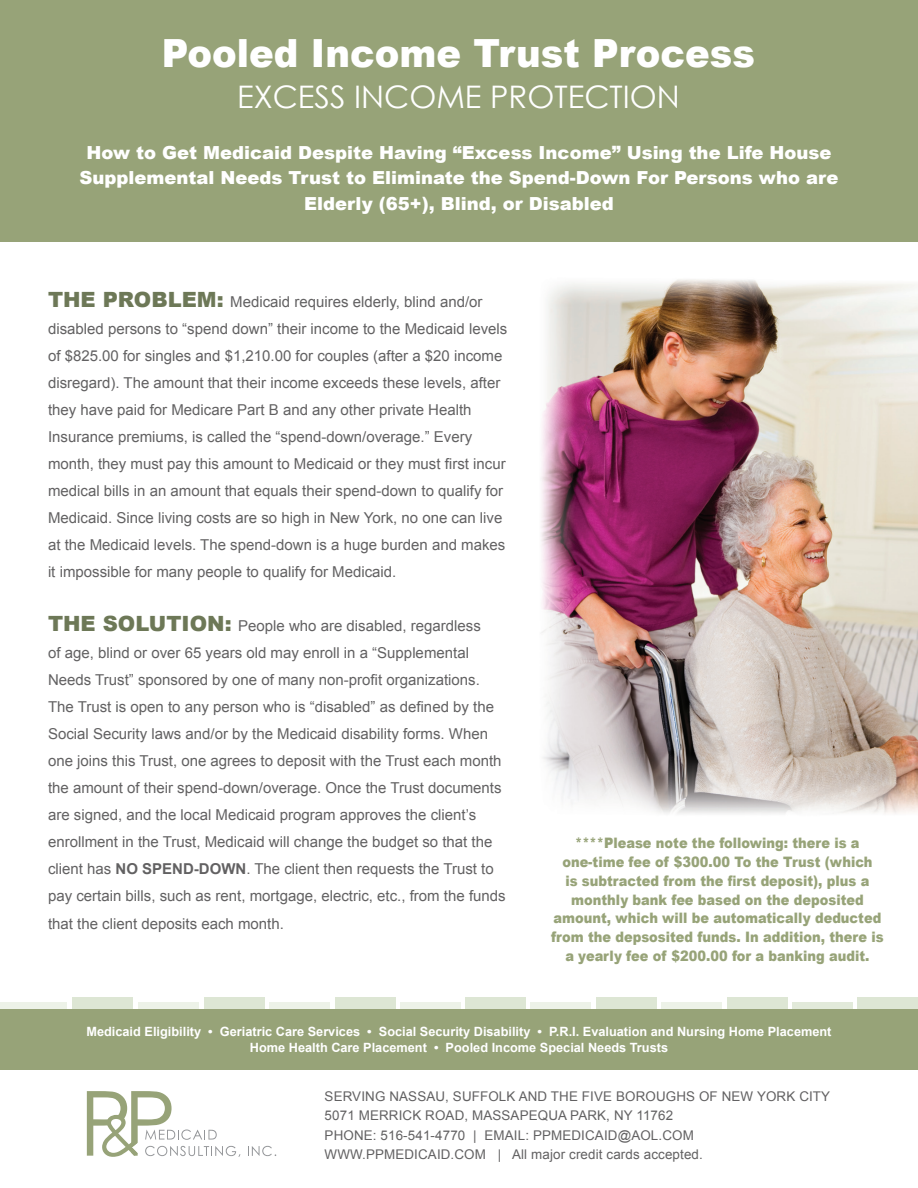
<style>
.page{position:relative;width:918px;height:1188px;background:#fff}
.page>*{position:absolute;margin:0;border:0;box-sizing:border-box;transform-origin:0 0}
.t1{font:900 38.85px "Arial";color:#fff;scale:.95 1}
.t2{font:31.05px "Century Gothic";color:#fff}
.t3{font:900 18px/25.5px "Arial";color:#fff;text-align:center}
.t4{font:15px/27px "Arial";color:#626162}
.t5{font:900 14.4px/18.8px "Arial";color:#97a378;text-align:center;scale:.9 1}
.t6{font:13.35px/19.5px "Arial";letter-spacing:.01em;color:#626162}
.t7{font:700 12.75px/15.3px "Arial";color:#fff;text-align:center}
.s1{font-weight:900;font-size:21px;color:#6d7857}
.s2{font-weight:700}
</style>
<div class="page">
<img style="left:541px;top:279px;width:377px;height:535px">
<div style="left:0;top:0;width:918px;height:242px;background:#97a378"></div>
<div style="left:727px;top:998px;width:60px;height:42px;background:#dde6d4"></div>
<div style="left:596px;top:998px;width:61px;height:42px;background:#dde6d4"></div>
<div style="left:858px;top:998px;width:60px;height:42px;background:#dde6d4"></div>
<div style="left:465px;top:998px;width:61px;height:42px;background:#dde6d4"></div>
<div style="left:335px;top:998px;width:60px;height:42px;background:#dde6d4"></div>
<div style="left:204px;top:998px;width:60px;height:42px;background:#dde6d4"></div>
<div style="left:73px;top:998px;width:60px;height:42px;background:#dde6d4"></div>
<div style="left:661px;top:1002px;width:61px;height:43px;background:#edf2e8"></div>
<div style="left:531px;top:1002px;width:60px;height:43px;background:#edf2e8"></div>
<div style="left:400px;top:1002px;width:61px;height:43px;background:#edf2e8"></div>
<div style="left:269px;top:1002px;width:61px;height:43px;background:#edf2e8"></div>
<div style="left:138px;top:1002px;width:61px;height:43px;background:#edf2e8"></div>
<div style="left:0;top:1002px;width:67px;height:43px;background:#edf2e8"></div>
<div style="left:792px;top:1002px;width:61px;height:43px;background:#e2eada"></div>
<div style="left:0;top:1009px;width:918px;height:61px;background:#97a378"></div>
<svg style="left:248px;top:1146px;width:28px;height:10px"></svg>
<svg style="left:87px;top:1091px;width:153px;height:66px"></svg>
<p class="t1" style="left:162px;top:25px;width:626px">Pooled Income Trust Process</p>
<p class="t2" style="left:237px;top:77px;width:444px">EXCESS INCOME PROTECTION</p>
<p class="t3" style="left:79px;top:139px;width:761px">How to Get Medicaid Despite Having “Excess Income” Using the Life House<br>Supplemental Needs Trust to Eliminate the Spend-Down For Persons who are<br>Elderly (65+), Blind, or Disabled</p>
<p class="t4" style="left:48px;top:288px;width:461px"><span class="s1">THE PROBLEM:</span> Medicaid requires elderly, blind and/or disabled persons to “spend down” their income to the Medicaid levels of $825.00 for singles and $1,210.00 for couples (after a $20 income disregard). The amount that their income exceeds these levels, after they have paid for Medicare Part B and any other private Health Insurance premiums, is called the “spend-down/overage.” Every month, they must pay this amount to Medicaid or they must first incur medical bills in an amount that equals their spend-down to qualify for Medicaid. Since living costs are so high in New York, no one can live at the Medicaid levels. The spend-down is a huge burden and makes it impossible for many people to qualify for Medicaid.</p>
<p class="t4" style="left:48px;top:612px;width:459px"><span class="s1">THE SOLUTION:</span> People who are disabled, regardless<br>of age, blind or over 65 years old may enroll in a “Supplemental Needs Trust” sponsored by one of many non-profit organizations.<br>The Trust is open to any person who is “disabled” as defined by the Social Security laws and/or by the Medicaid disability forms. When one joins this Trust, one agrees to deposit with the Trust each month the amount of their spend-down/overage. Once the Trust documents are signed, and the local Medicaid program approves the client’s enrollment in the Trust, Medicaid will change the budget so that the client has <span class="s2">NO SPEND-DOWN</span>. The client then requests the Trust to pay certain bills, such as rent, mortgage, electric, etc., from the funds</p>
<p class="t4" style="left:48px;top:911px;width:237px">that the client deposits each month.</p>
<p class="t5" style="left:551px;top:833px;width:371px">****Please note the following: there is a one-time fee of $300.00 To the Trust (which<br>is subtracted from the first deposit), plus a monthly bank fee based on the deposited amount, which will be automatically deducted from the depsosited funds. In addition, there is a yearly fee of $200.00 for a banking audit.</p>
<p class="t7" style="left:86px;top:1025px;width:747px">Medicaid Eligibility • Geriatric Care Services • Social Security Disability • P.R.I. Evaluation and Nursing Home Placement<br>Home Health Care Placement • Pooled Income Special Needs Trusts</p>
<p class="t6" style="left:325px;top:1087px;width:507px">SERVING NASSAU, SUFFOLK AND THE FIVE BOROUGHS OF NEW YORK CITY</p>
<p class="t6" style="left:325px;top:1106px;width:350px">5071 MERRICK ROAD, MASSAPEQUA PARK, NY 11762</p>
<p class="t6" style="left:325px;top:1126px;width:380px">PHONE: 516-541-4770 | EMAIL: PPMEDICAID@AOL.COM<br>WWW.PPMEDICAID.COM | All major credit cards accepted.</p>
</div>
